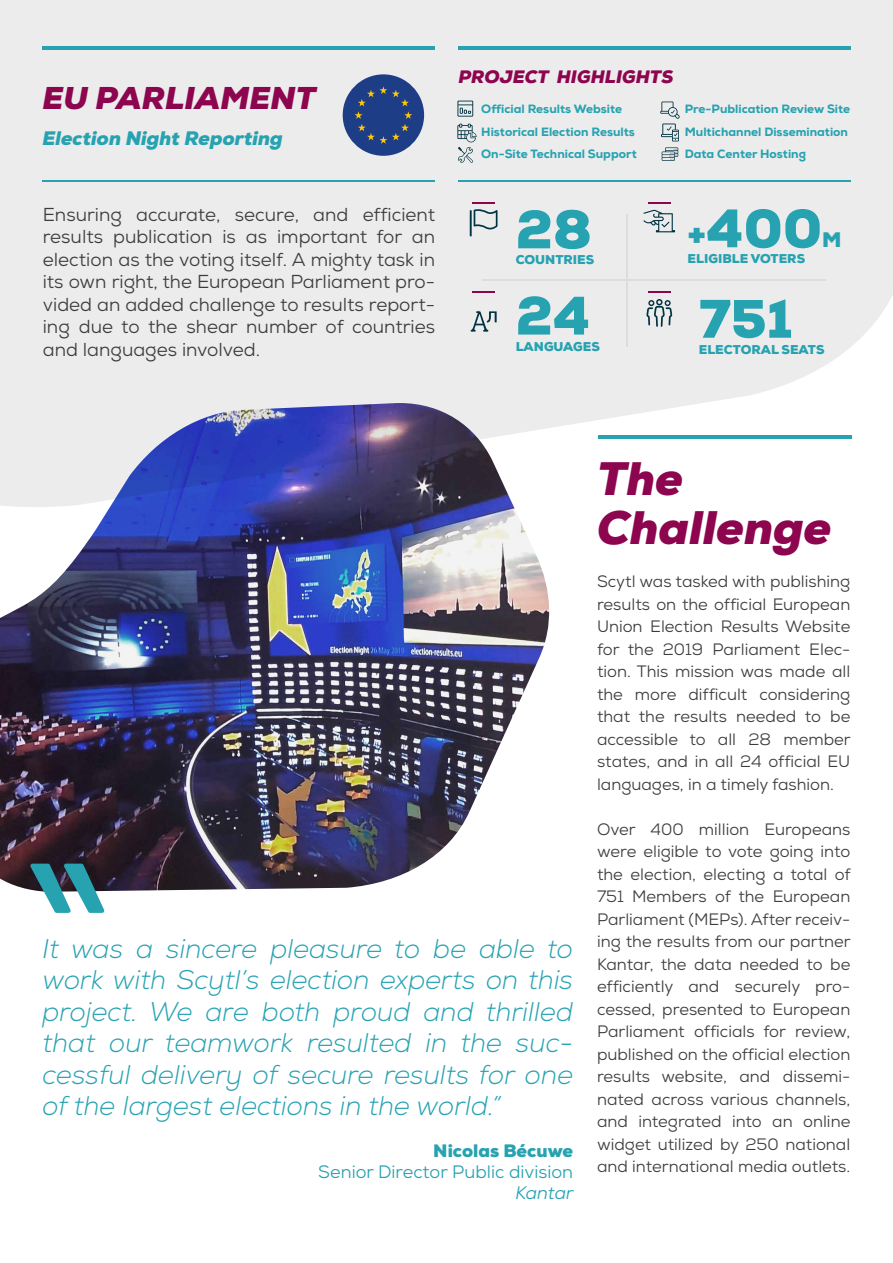
<style>
.page{position:relative;width:893px;height:1263px;background:#fff}
.page>*{position:absolute;margin:0;border:0;box-sizing:border-box;transform-origin:0 0}
.t1{font:900 54px "Nexa";color:#26a2b1}
.t2{font:italic 900 46.95px/49.5px "Nexa";color:#8d044f}
.t3{font:italic 900 31.5px "Nexa";color:#8d044f}
.t4{font:italic 300 27px/31.5px "Nexa";color:#26a2b1;text-align:justify}
.t5{font:900 21px "Nexa";color:#26a2b1}
.t6{font:italic 900 19.5px "Nexa";color:#26a2b1}
.t7{font:18.75px/22.5px "Nexa";color:#3c3c3b;text-align:justify}
.t8{font:18px "Nexa";color:#26a2b1}
.t9{font:italic 900 18px "Nexa";color:#8d044f}
.t10{font:900 18px "Nexa";color:#26a2b1}
.t11{font:italic 18px "Nexa";letter-spacing:-.005em;color:#26a2b1}
.t12{font:16.5px/22.5px "Nexa";color:#3c3c3b;text-align:justify}
.t13{font:900 12.75px "Nexa";color:#26a2b1}
.t14{font:800 12px "Nexa";color:#26a2b1}
.s1{font-size:36px}
</style>
<div class="page">
<div style="left:0;top:0;width:893px;height:427px;background:#ececec"></div>
<hr style="left:598px;top:435px;width:254px;height:4px;background:#26a2b1">
<hr style="left:43px;top:46px;width:392px;height:3px;background:#26a2b1">
<hr style="left:458px;top:46px;width:392px;height:3px;background:#26a2b1">
<hr style="left:43px;top:181px;width:392px;height:1px;background:#26a2b1">
<hr style="left:458px;top:181px;width:393px;height:1px;background:#26a2b1">
<svg style="left:643px;top:210px;width:32px;height:22px"></svg>
<svg style="left:471px;top:311px;width:26px;height:21px"></svg>
<hr style="left:470px;top:210px;width:2px;height:26px;background:#003341">
<svg style="left:474px;top:209px;width:23px;height:20px"></svg>
<svg style="left:646px;top:299px;width:26px;height:28px"></svg>
<div style="left:343px;top:74px;width:81px;height:82px;background:#1e3d87;border-radius:50%"></div>
<svg style="left:355px;top:86px;width:57px;height:58px"></svg>
<hr style="left:483px;top:280px;width:343px;height:1px;background:#dbdcdc">
<hr style="left:627px;top:214px;width:1px;height:133px;background:#dbdcdc">
<hr style="left:472px;top:202px;width:23px;height:2px;background:#8d044f">
<svg style="left:472px;top:291px;width:23px;height:1px"></svg>
<hr style="left:648px;top:202px;width:23px;height:2px;background:#8d044f">
<svg style="left:648px;top:291px;width:23px;height:1px"></svg>
<svg style="left:457px;top:101px;width:16px;height:16px"></svg>
<svg style="left:457px;top:124px;width:20px;height:39px"></svg>
<svg style="left:662px;top:147px;width:16px;height:14px"></svg>
<svg style="left:660px;top:102px;width:20px;height:39px"></svg>
<img style="left:0;top:403px;width:554px;height:488px">
<svg style="left:30px;top:864px;width:74px;height:49px"></svg>
<h3 class="t3" style="left:43px;top:78px;width:275px">EU PARLIAMENT</h3>
<p class="t6" style="left:43px;top:125px;width:242px">Election Night Reporting</p>
<p class="t7" style="left:43px;top:203px;width:394px">Ensuring accurate, secure, and efficient results publication is as important for an election as the voting itself. A mighty task in its own right, the European Parliament pro&shy;vided an added challenge to results report&shy;ing due to the shear number of countries and languages involved.</p>
<p class="t9" style="left:458px;top:65px;width:216px">PROJECT HIGHLIGHTS</p>
<p class="t14" style="left:481px;top:101px;width:142px">Official Results Website</p>
<p class="t14" style="left:685px;top:101px;width:167px">Pre-Publication Review Site</p>
<p class="t14" style="left:481px;top:124px;width:155px">Historical Election Results</p>
<p class="t14" style="left:685px;top:124px;width:165px">Multichannel Dissemination</p>
<p class="t14" style="left:481px;top:146px;width:157px">On-Site Technical Support</p>
<p class="t14" style="left:685px;top:146px;width:123px">Data Center Hosting</p>
<h1 class="t1" style="left:516px;top:195px;width:78px">28</h1>
<p class="t13" style="left:516px;top:252px;width:80px">COUNTRIES</p>
<h1 class="t1" style="left:516px;top:281px;width:76px">24</h1>
<p class="t13" style="left:516px;top:338px;width:86px">LANGUAGES</p>
<h1 class="t1" style="left:688px;top:194px;width:136px"><span class="s1">+</span>400</h1>
<p class="t5" style="left:822px;top:226px;width:21px">M</p>
<p class="t13" style="left:688px;top:251px;width:119px">ELIGIBLE VOTERS</p>
<h1 class="t1" style="left:699px;top:284px;width:95px">751</h1>
<p class="t13" style="left:699px;top:341px;width:127px">ELECTORAL SEATS</p>
<h2 class="t2" style="left:597px;top:454px;width:236px">The<br>Challenge</h2>
<p class="t4" style="left:43px;top:933px;width:532px">It was a sincere pleasure to be able to work with Scytl’s election experts on this project. We are both proud and thrilled that our teamwork resulted in the suc&shy;cessful delivery of secure results for one of the largest elections in the world.”</p>
<p class="t10" style="left:433px;top:1139px;width:141px">Nicolas Bécuwe</p>
<p class="t8" style="left:318px;top:1160px;width:256px">Senior Director Public division</p>
<p class="t11" style="left:516px;top:1181px;width:60px">Kantar</p>
<p class="t12" style="left:597px;top:570px;width:255px">Scytl was tasked with publishing results on the official European Union Election Results Website for the 2019 Parliament Elec&shy;tion. This mission was made all the more difficult considering that the results needed to be accessible to all 28 member states, and in all 24 official EU languages, in a timely fashion.</p>
<p class="t12" style="left:597px;top:818px;width:255px">Over 400 million Europeans were eligible to vote going into the election, electing a total of 751 Members of the European Parliament (MEPs). After receiv&shy;ing the results from our partner Kantar, the data needed to be efficiently and securely pro&shy;cessed, presented to European Parliament officials for review, published on the official election results website, and dissemi&shy;nated across various channels, and integrated into an online widget utilized by 250 national and international media outlets.</p>
</div>
